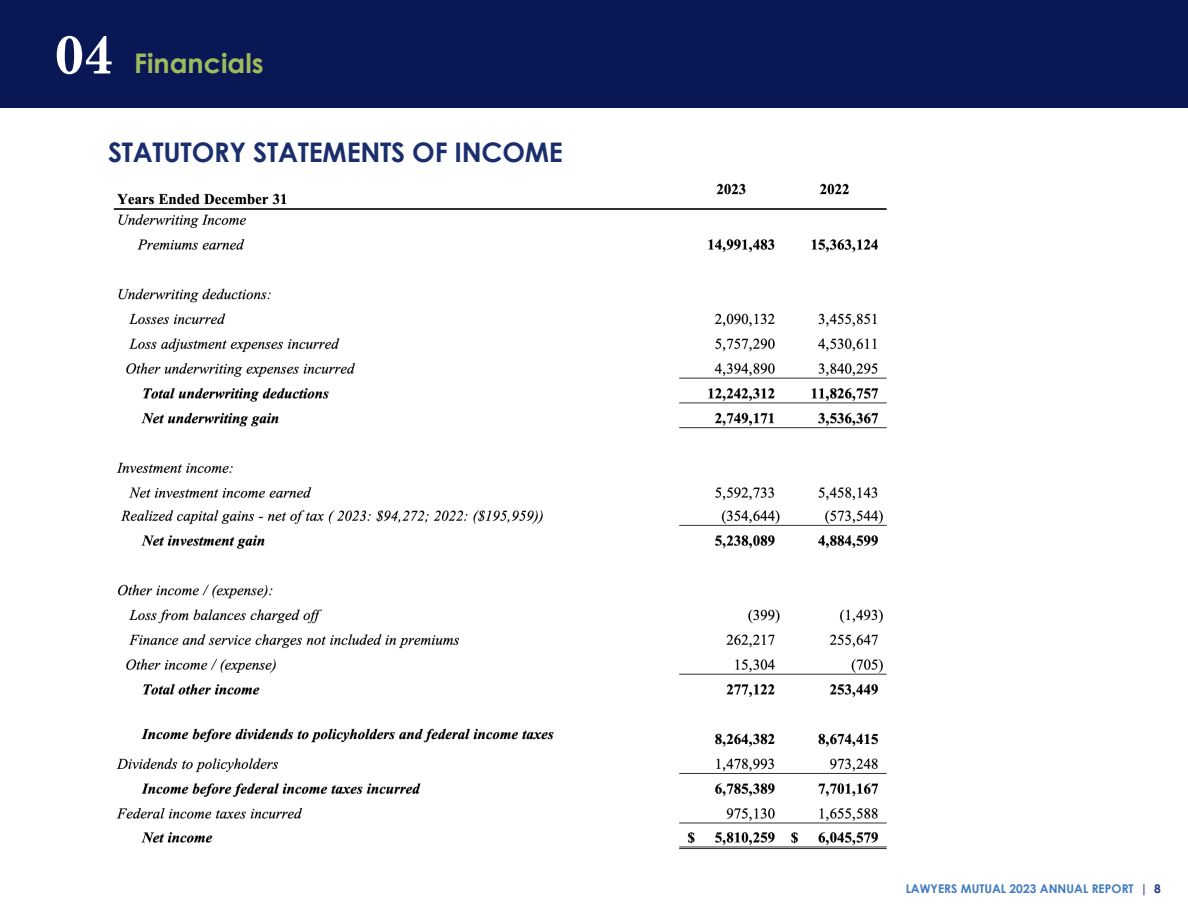
<style>
.page{position:relative;width:1188px;height:918px;background:#fff}
.page>*{position:absolute;margin:0;border:0;box-sizing:border-box;transform-origin:0 0}
.header-century{font:700 27px "Century Gothic";letter-spacing:-.01em;color:#1a2e6e}
.t1{font:700 27px "Century Gothic";color:#9dbb5c}
.t2{font:700 12px "Century Gothic";color:#417bbf}
.s1{font-family:"Century Schoolbook";font-size:54px;color:#fff}
.s2{color:#1d3d7b}
</style>
<div class="page">
<img style="left:113px;top:183px;width:774px;height:666px">
<div style="left:0;top:0;width:1188px;height:108px;background:#091855"></div>
<p class="t1" style="left:54px;top:47px;width:211px"><span class="s1">04</span> Financials</p>
<p class="header-century" style="left:108px;top:135px;width:456px">STATUTORY STATEMENTS OF INCOME</p>
<p class="t2" style="left:906px;top:881px;width:257px">LAWYERS MUTUAL 2023 ANNUAL REPORT <span class="s2">| 8</span></p>
</div>
